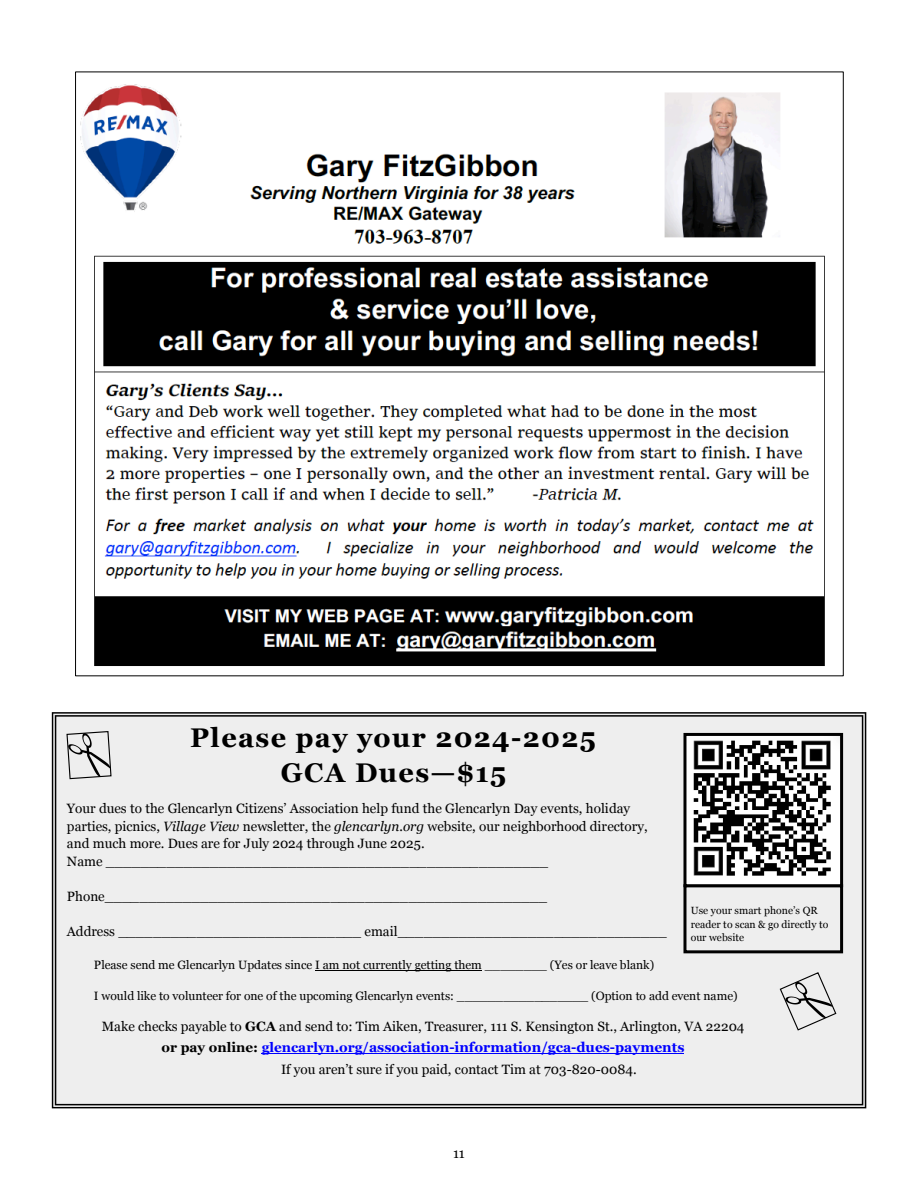
<style>
.page{position:relative;width:918px;height:1188px;background:#fff}
.page>*{position:absolute;margin:0;border:0;box-sizing:border-box;transform-origin:0 0}
.t1{font:700 27px/35px "Georgia";letter-spacing:.05em;color:#000;text-align:center}
.t2{font:700 13.8px "Georgia";color:#00f}
.t3{font:13.8px "Georgia";color:#000}
.t4{font:13.5px/17.4px "Georgia";color:#000}
.t5{font:12px "Georgia";color:#000}
.t6{font:10.5px/13.6px "Georgia";color:#000}
.s1{font-style:italic}
.s2{font-weight:700}
.s3{font-size:13.5px;color:#000}
.s4{font-size:13.5px}
</style>
<div class="page">
<div style="left:52px;top:712px;width:814px;height:396px;background:#eee"></div>
<hr style="left:315px;top:970px;width:167px;height:1px;background:#000">
<hr style="left:261px;top:1054px;width:423px;height:1px;background:#00f">
<svg style="left:66px;top:731px;width:46px;height:48px;background:#bebebe"></svg>
<svg style="left:780px;top:972px;width:56px;height:59px;background:#cecece"></svg>
<div style="left:683px;top:884px;width:160px;height:69px;border:3px solid #000"></div>
<img style="left:687px;top:737px;width:152px;height:146px">
<div style="left:683px;top:733px;width:160px;height:154px;border:3px solid #000"></div>
<img style="left:80px;top:84px;width:745px;height:582px">
<h1 class="t1" style="left:190px;top:723px;width:407px">Please pay your 2024-2025<br>GCA Dues—$15</h1>
<p class="t4" style="left:67px;top:801px;width:582px">Your dues to the Glencarlyn Citizens’ Association help fund the Glencarlyn Day events, holiday parties, picnics, <span class="s1">Village View</span> newsletter, the <span class="s1">glencarlyn.org</span> website, our neighborhood directory, and much more. Dues are for July 2024 through June 2025.<br>Name ___________________________________________________</p>
<p class="t4" style="left:67px;top:888px;width:482px">Phone___________________________________________________</p>
<p class="t4" style="left:67px;top:923px;width:601px">Address ____________________________ email_______________________________</p>
<p class="t5" style="left:94px;top:960px;width:562px">Please send me Glencarlyn Updates since I am not currently getting them ________ (Yes or leave blank)</p>
<p class="t5" style="left:94px;top:991px;width:645px">I would like to volunteer for one of the upcoming Glencarlyn events: _________________ (Option to add event name)</p>
<p class="t4" style="left:102px;top:1018px;width:644px">Make checks payable to <span class="s2">GCA</span> and send to: Tim Aiken, Treasurer, 111 S. Kensington St., Arlington, VA 22204</p>
<p class="t2" style="left:161px;top:1042px;width:525px"><span class="s3">or pay online:</span> <span class="s4">glencarlyn.org/</span>association-information/gca-dues-payments</p>
<p class="t4" style="left:281px;top:1062px;width:357px">If you aren’t sure if you paid, contact Tim at 703-820-0084.</p>
<p class="t6" style="left:691px;top:905px;width:139px">Use your smart phone’s QR reader to scan &amp; go directly to our website</p>
<p class="t3" style="left:453px;top:1148px;width:13px">11</p>
</div>
